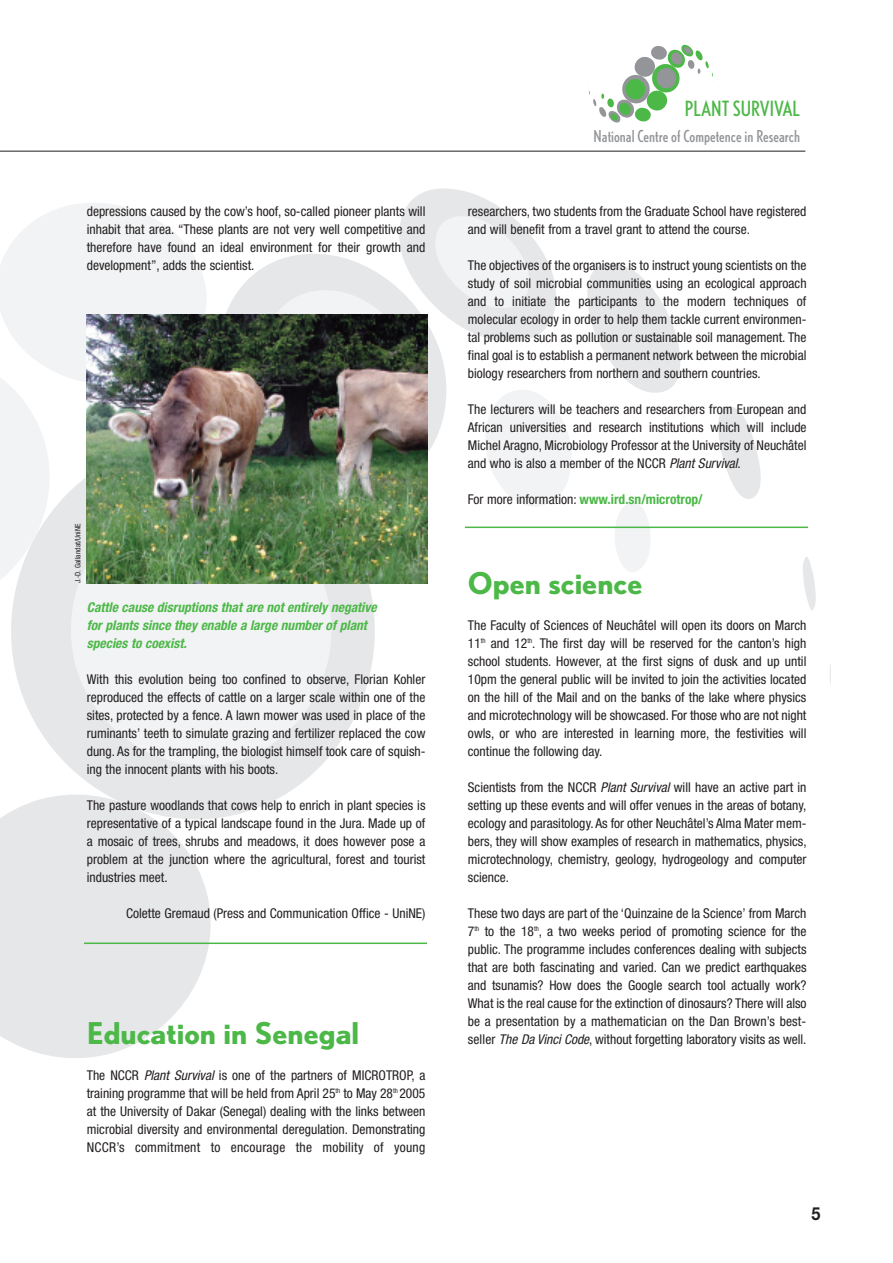
<style>
.page{position:relative;width:893px;height:1263px;background:#fff}
.page>*{position:absolute;margin:0;border:0;box-sizing:border-box;transform-origin:0 0}
.t1{font:700 30px "Nobel";color:#4cb848}
.t2{font:condensed 21px "Nobel";color:#4cb848}
.t3{font:700 18px "Helvetica Neue";color:#231f20;scale:.9 1}
.t4{font:condensed 16.5px "Nobel";color:#939598}
.t5{font:condensed 13.5px/18px "Helvetica Neue";color:#231f20;text-align:justify}
.t6{font:italic 700 condensed 13.5px/18px "Helvetica Neue";color:#4cb848}
.t7{font:700 condensed 13.5px "Helvetica Neue";color:#4cb848}
.t8{font:condensed 7.5px "Helvetica Neue";color:#231f20}
.s1{font-style:italic}
.s2{font-weight:400;color:#231f20}
</style>
<div class="page">
<svg style="left:718px;top:407px;width:43px;height:92px"></svg>
<svg style="left:221px;top:274px;width:33px;height:41px"></svg>
<svg style="left:803px;top:557px;width:13px;height:54px"></svg>
<svg style="left:830px;top:664px;width:1px;height:20px"></svg>
<svg style="left:254px;top:188px;width:436px;height:391px"></svg>
<svg style="left:225px;top:583px;width:169px;height:234px"></svg>
<svg style="left:221px;top:583px;width:124px;height:199px;fill:#f2f3f4"></svg>
<svg style="left:0;top:780px;width:225px;height:278px;fill:#e6e7e9"></svg>
<svg style="left:0;top:203px;width:221px;height:780px"></svg>
<svg style="left:0;top:150px;width:806px;height:2px;background:#908e8e"></svg>
<svg style="left:589px;top:45px;width:125px;height:78px"></svg>
<hr style="left:84px;top:942px;width:343px;height:2px;background:#4cb848">
<hr style="left:465px;top:526px;width:343px;height:2px;background:#4cb848">
<img style="left:86px;top:315px;width:341px;height:268px">
<p class="t5" style="left:87px;top:203px;width:340px">depressions caused by the cow’s hoof, so-called pioneer plants will inhabit that area. “These plants are not very well competitive and therefore have found an ideal environment for their growth and development”, adds the scientist.</p>
<p class="t8" style="left:75px;top:583px;width:61px;rotate:-90deg">J.-D. Gallandat/UniNE</p>
<p class="t6" style="left:87px;top:599px;width:291px">Cattle cause disruptions that are not entirely negative for plants since they enable a large number of plant species to coexist.</p>
<p class="t5" style="left:87px;top:671px;width:340px">With this evolution being too confined to observe, Florian Kohler reproduced the effects of cattle on a larger scale within one of the sites, protected by a fence. A lawn mower was used in place of the ruminants’ teeth to simulate grazing and fertilizer replaced the cow dung. As for the trampling, the biologist himself took care of squish&shy;ing the innocent plants with his boots.</p>
<p class="t5" style="left:87px;top:797px;width:340px">The pasture woodlands that cows help to enrich in plant species is representative of a typical landscape found in the Jura. Made up of a mosaic of trees, shrubs and meadows, it does however pose a problem at the junction where the agricultural, forest and tourist industries meet.</p>
<p class="t5" style="left:126px;top:905px;width:301px">Colette Gremaud (Press and Communication Office - UniNE)</p>
<h1 class="t1" style="left:87px;top:1016px;width:274px">Education in Senegal</h1>
<p class="t5" style="left:87px;top:1067px;width:340px">The NCCR <span class="s1">Plant Survival</span> is one of the partners of MICROTROP, a training programme that will be held from April 25<sup>th</sup> to May 28<sup>th</sup> 2005 at the University of Dakar (Senegal) dealing with the links between microbial diversity and environmental deregulation. Demonstrating NCCR’s commitment to encourage the mobility of young</p>
<h2 class="t2" style="left:685px;top:97px;width:117px">PLANT SURVIVAL</h2>
<p class="t4" style="left:594px;top:127px;width:208px">National Centre of Competence in Research</p>
<p class="t5" style="left:468px;top:203px;width:340px">researchers, two students from the Graduate School have registered and will benefit from a travel grant to attend the course.</p>
<p class="t5" style="left:468px;top:257px;width:340px">The objectives of the organisers is to instruct young scientists on the study of soil microbial communities using an ecological approach and to initiate the participants to the modern techniques of molecular ecology in order to help them tackle current environmen&shy;tal problems such as pollution or sustainable soil management. The final goal is to establish a permanent network between the microbial biology researchers from northern and southern countries.</p>
<p class="t5" style="left:468px;top:401px;width:340px">The lecturers will be teachers and researchers from European and African universities and research institutions which will include Michel Aragno, Microbiology Professor at the University of Neuchâtel and who is also a member of the NCCR <span class="s1">Plant Survival</span>.</p>
<p class="t7" style="left:468px;top:494px;width:236px"><span class="s2">For more information:</span> www.ird.sn/microtrop/</p>
<h1 class="t1" style="left:468px;top:566px;width:176px">Open science</h1>
<p class="t5" style="left:468px;top:617px;width:340px">The Faculty of Sciences of Neuchâtel will open its doors on March 11<sup>th</sup> and 12<sup>th</sup>. The first day will be reserved for the canton’s high school students. However, at the first signs of dusk and up until 10pm the general public will be invited to join the activities located on the hill of the Mail and on the banks of the lake where physics and microtechnology will be showcased. For those who are not night owls, or who are interested in learning more, the festivities will continue the following day.</p>
<p class="t5" style="left:468px;top:779px;width:340px">Scientists from the NCCR <span class="s1">Plant Survival</span> will have an active part in setting up these events and will offer venues in the areas of botany, ecology and parasitology. As for other Neuchâtel’s Alma Mater mem&shy;bers, they will show examples of research in mathematics, physics, microtechnology, chemistry, geology, hydrogeology and computer science.</p>
<p class="t5" style="left:468px;top:905px;width:340px">These two days are part of the ‘Quinzaine de la Science’ from March 7<sup>th</sup> to the 18<sup>th</sup>, a two weeks period of promoting science for the public. The programme includes conferences dealing with subjects that are both fascinating and varied. Can we predict earthquakes and tsunamis? How does the Google search tool actually work?<br>What is the real cause for the extinction of dinosaurs? There will also be a presentation by a mathematician on the Dan Brown’s best&shy;seller <span class="s1">The Da Vinci Code</span>, without forgetting laboratory visits as well.</p>
<h3 class="t3" style="left:811px;top:1207px;width:12px">5</h3>
</div>
